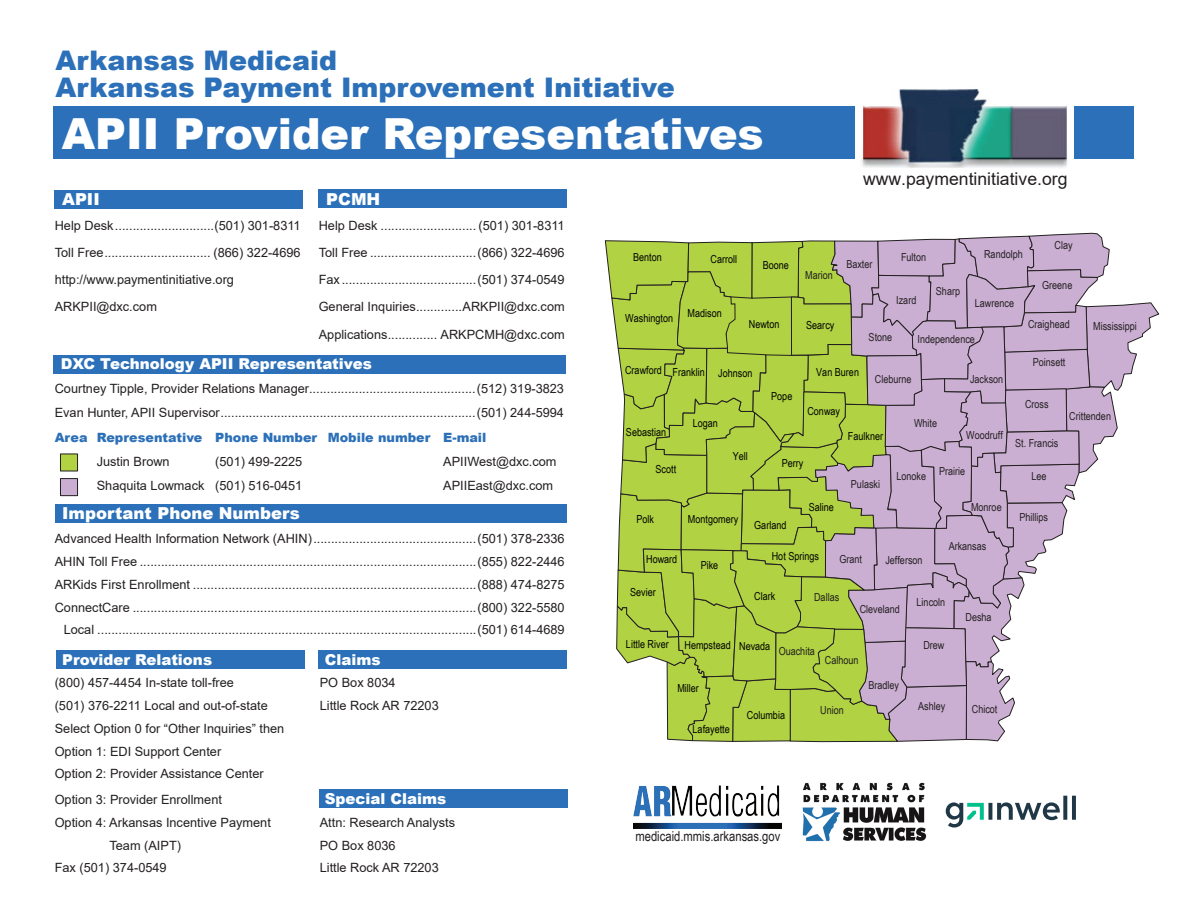
<style>
.page{position:relative;width:1188px;height:918px;background:#fff}
.page>*{position:absolute;margin:0;border:0;box-sizing:border-box;transform-origin:0 0}
.t1{font:900 42.9px "Arial";color:#fff}
.t2{font:900 27px/26.4px "Arial";color:#2b70b8}
.t3{font:17.55px "Arial";color:#231f20}
.t4{font:900 16.5px "Arial";color:#fff}
.t5{font:900 15px "Arial";color:#fff}
.t6{font:13.65px "Arial Narrow";color:#231f20}
.t7{font:12.75px/22.8px "Arial";color:#231f20}
.t8{font:900 12.75px "Arial";color:#2c70b8}
.t9{font:11.1px "Arial Narrow";color:#231f20}
.t10{font:11.1px "Arial Narrow";color:#010202}
</style>
<div class="page">
<div style="left:56px;top:650px;width:248px;height:19px;background:#2b70b8"></div>
<div style="left:54px;top:190px;width:249px;height:19px;background:#2b70b8"></div>
<div style="left:318px;top:190px;width:248px;height:18px;background:#2b70b8"></div>
<div style="left:319px;top:790px;width:249px;height:18px;background:#2b70b8"></div>
<div style="left:56px;top:504px;width:511px;height:19px;background:#2b70b8"></div>
<svg style="left:605px;top:233px;width:555px;height:509px"></svg>
<div style="left:54px;top:355px;width:512px;height:18px;background:#2b70b8"></div>
<div style="left:60px;top:454px;width:18px;height:17px;background:#b0d243"></div>
<div style="left:60px;top:454px;width:18px;height:17px;border:1px solid #231f20"></div>
<svg style="left:60px;top:478px;width:18px;height:18px"></svg>
<div style="left:53px;top:107px;width:801px;height:52px;background:#2b70b8"></div>
<div style="left:1075px;top:107px;width:59px;height:52px;background:#2b70b8"></div>
<img style="left:860px;top:89px;width:207px;height:79px">
<div style="left:318px;top:650px;width:248px;height:19px;background:#2b70b8"></div>
<img style="left:802px;top:782px;width:125px;height:60px">
<img style="left:633px;top:785px;width:149px;height:44px">
<svg style="left:946px;top:796px;width:130px;height:32px"></svg>
<h2 class="t2" style="left:56px;top:47px;width:621px">Arkansas Medicaid<br>Arkansas Payment Improvement Initiative</h2>
<h1 class="t1" style="left:62px;top:102px;width:704px">APII Provider Representatives</h1>
<h3 class="t3" style="left:863px;top:166px;width:206px">www.paymentinitiative.org</h3>
<p class="t4" style="left:62px;top:187px;width:39px">APII</p>
<p class="t4" style="left:326px;top:187px;width:56px">PCMH</p>
<p class="t7" style="left:55px;top:214px;width:247px">Help Desk............................(501) 301-8311</p>
<p class="t7" style="left:319px;top:214px;width:247px">Help Desk ........................... (501) 301-8311</p>
<p class="t7" style="left:55px;top:241px;width:247px">Toll Free.............................. (866) 322-4696</p>
<p class="t7" style="left:319px;top:241px;width:247px">Toll Free ..............................(866) 322-4696</p>
<p class="t7" style="left:55px;top:268px;width:181px">http://www.paymentinitiative.org</p>
<p class="t7" style="left:319px;top:268px;width:247px">Fax......................................(501) 374-0549</p>
<p class="t7" style="left:55px;top:295px;width:104px">ARKPII@dxc.com</p>
<p class="t7" style="left:319px;top:293px;width:248px;line-height:27.3px">General Inquiries.............ARKPII@dxc.com<br>Applications.............. ARKPCMH@dxc.com</p>
<p class="t5" style="left:61px;top:352px;width:313px">DXC Technology APII Representatives</p>
<p class="t7" style="left:55px;top:376px;width:511px;line-height:24.3px">Courtney Tipple, Provider Relations Manager...............................................(512) 319-3823<br>Evan Hunter, APII Supervisor........................................................................(501) 244-5994</p>
<p class="t8" style="left:55px;top:428px;width:433px">Area Representative Phone Number Mobile number E-mail</p>
<p class="t7" style="left:97px;top:450px;width:74px">Justin Brown</p>
<p class="t7" style="left:215px;top:450px;width:89px">(501) 499-2225</p>
<p class="t7" style="left:443px;top:450px;width:115px">APIIWest@dxc.com</p>
<p class="t7" style="left:97px;top:474px;width:207px">Shaquita Lowmack (501) 516-0451</p>
<p class="t7" style="left:443px;top:474px;width:112px">APIIEast@dxc.com</p>
<p class="t4" style="left:62px;top:501px;width:239px">Important Phone Numbers</p>
<p class="t7" style="left:55px;top:527px;width:511px;text-align:right">Advanced Health Information Network (AHIN)..............................................(501) 378-2336<br>AHIN Toll Free ...............................................................................................(855) 822-2446<br>ARKids First Enrollment ................................................................................(888) 474-8275<br>ConnectCare .................................................................................................(800) 322-5580<br>Local ...........................................................................................................(501) 614-4689</p>
<p class="t5" style="left:62px;top:648px;width:151px">Provider Relations</p>
<p class="t5" style="left:325px;top:648px;width:57px">Claims</p>
<p class="t7" style="left:55px;top:671px;width:181px">(800) 457-4454 In-state toll-free</p>
<p class="t7" style="left:320px;top:671px;width:77px">PO Box 8034</p>
<p class="t7" style="left:55px;top:694px;width:215px">(501) 376-2211 Local and out-of-state</p>
<p class="t7" style="left:320px;top:694px;width:121px">Little Rock AR 72203</p>
<p class="t7" style="left:55px;top:717px;width:231px">Select Option 0 for “Other Inquiries” then<br>Option 1: EDI Support Center<br>Option 2: Provider Assistance Center</p>
<p class="t7" style="left:55px;top:788px;width:169px">Option 3: Provider Enrollment</p>
<p class="t5" style="left:325px;top:788px;width:123px">Special Claims</p>
<p class="t7" style="left:55px;top:811px;width:218px">Option 4: Arkansas Incentive Payment</p>
<p class="t7" style="left:320px;top:811px;width:137px">Attn: Research Analysts</p>
<p class="t7" style="left:109px;top:834px;width:73px">Team (AIPT)</p>
<p class="t7" style="left:320px;top:834px;width:77px">PO Box 8036</p>
<p class="t7" style="left:55px;top:856px;width:113px">Fax (501) 374-0549</p>
<p class="t7" style="left:320px;top:856px;width:121px">Little Rock AR 72203</p>
<p class="t10" style="left:633px;top:249px;width:30px">Benton</p>
<p class="t10" style="left:711px;top:251px;width:28px">Carroll</p>
<p class="t10" style="left:625px;top:310px;width:49px">Washington</p>
<p class="t10" style="left:688px;top:305px;width:36px">Madison</p>
<p class="t10" style="left:763px;top:257px;width:28px">Boone</p>
<p class="t9" style="left:805px;top:267px;width:29px">Marion</p>
<p class="t10" style="left:749px;top:316px;width:32px">Newton</p>
<p class="t10" style="left:806px;top:317px;width:30px">Searcy</p>
<p class="t9" style="left:846px;top:256px;width:28px">Baxter</p>
<p class="t9" style="left:901px;top:249px;width:27px">Fulton</p>
<p class="t9" style="left:984px;top:246px;width:40px">Randolph</p>
<p class="t9" style="left:896px;top:292px;width:22px">Izard</p>
<p class="t9" style="left:936px;top:283px;width:26px">Sharp</p>
<p class="t9" style="left:975px;top:295px;width:41px">Lawrence</p>
<p class="t9" style="left:1055px;top:237px;width:20px">Clay</p>
<p class="t9" style="left:1042px;top:277px;width:32px">Greene</p>
<p class="t9" style="left:1028px;top:316px;width:43px">Craighead</p>
<p class="t9" style="left:869px;top:329px;width:25px">Stone</p>
<p class="t9" style="left:918px;top:331px;width:59px">Independence</p>
<p class="t9" style="left:1093px;top:318px;width:45px">Mississippi</p>
<p class="t10" style="left:625px;top:363px;width:81px">Crawford Franklin</p>
<p class="t10" style="left:718px;top:365px;width:36px">Johnson</p>
<p class="t10" style="left:816px;top:364px;width:44px">Van Buren</p>
<p class="t9" style="left:875px;top:371px;width:38px">Cleburne</p>
<p class="t9" style="left:970px;top:371px;width:35px">Jackson</p>
<p class="t10" style="left:771px;top:388px;width:23px">Pope</p>
<p class="t10" style="left:626px;top:424px;width:42px">Sebastian</p>
<p class="t10" style="left:656px;top:461px;width:22px">Scott</p>
<p class="t10" style="left:693px;top:415px;width:27px">Logan</p>
<p class="t10" style="left:733px;top:448px;width:17px">Yell</p>
<p class="t10" style="left:807px;top:403px;width:34px">Conway</p>
<p class="t10" style="left:782px;top:455px;width:23px">Perry</p>
<p class="t10" style="left:848px;top:428px;width:37px">Faulkner</p>
<p class="t9" style="left:851px;top:475px;width:31px">Pulaski</p>
<p class="t9" style="left:914px;top:415px;width:25px">White</p>
<p class="t9" style="left:966px;top:427px;width:38px">Woodruff</p>
<p class="t9" style="left:897px;top:468px;width:31px">Lonoke</p>
<p class="t9" style="left:939px;top:463px;width:28px">Prairie</p>
<p class="t10" style="left:809px;top:499px;width:27px">Saline</p>
<p class="t9" style="left:971px;top:499px;width:32px">Monroe</p>
<p class="t10" style="left:636px;top:511px;width:19px">Polk</p>
<p class="t10" style="left:646px;top:551px;width:33px">Howard</p>
<p class="t10" style="left:688px;top:511px;width:52px">Montgomery</p>
<p class="t10" style="left:701px;top:556px;width:19px">Pike</p>
<p class="t10" style="left:754px;top:517px;width:34px">Garland</p>
<p class="t10" style="left:772px;top:548px;width:49px">Hot Springs</p>
<p class="t9" style="left:839px;top:551px;width:24px">Grant</p>
<p class="t9" style="left:885px;top:552px;width:39px">Jefferson</p>
<p class="t9" style="left:949px;top:538px;width:39px">Arkansas</p>
<p class="t10" style="left:630px;top:584px;width:27px">Sevier</p>
<p class="t10" style="left:754px;top:588px;width:23px">Clark</p>
<p class="t9" style="left:814px;top:589px;width:27px">Dallas</p>
<p class="t9" style="left:860px;top:601px;width:42px">Cleveland</p>
<p class="t10" style="left:626px;top:636px;width:44px">Little River</p>
<p class="t10" style="left:685px;top:637px;width:48px">Hempstead</p>
<p class="t10" style="left:739px;top:638px;width:33px">Nevada</p>
<p class="t9" style="left:779px;top:643px;width:38px">Ouachita</p>
<p class="t9" style="left:825px;top:652px;width:35px">Calhoun</p>
<p class="t9" style="left:917px;top:593px;width:30px">Lincoln</p>
<p class="t9" style="left:923px;top:636px;width:23px">Drew</p>
<p class="t9" style="left:966px;top:609px;width:28px">Desha</p>
<p class="t10" style="left:677px;top:680px;width:23px">Miller</p>
<p class="t9" style="left:868px;top:677px;width:32px">Bradley</p>
<p class="t10" style="left:747px;top:706px;width:40px">Columbia</p>
<p class="t9" style="left:820px;top:702px;width:25px">Union</p>
<p class="t9" style="left:918px;top:698px;width:29px">Ashley</p>
<p class="t9" style="left:972px;top:701px;width:27px">Chicot</p>
<p class="t10" style="left:693px;top:721px;width:39px">Lafayette</p>
<p class="t9" style="left:1033px;top:354px;width:34px">Poinsett</p>
<p class="t9" style="left:1025px;top:396px;width:25px">Cross</p>
<p class="t9" style="left:1015px;top:435px;width:45px">St. Francis</p>
<p class="t9" style="left:1031px;top:468px;width:17px">Lee</p>
<p class="t9" style="left:1019px;top:509px;width:30px">Phillips</p>
<p class="t9" style="left:1069px;top:408px;width:43px">Crittenden</p>
<p class="t6" style="left:635px;top:826px;width:147px">medicaid.mmis.arkansas.gov</p>
</div>
